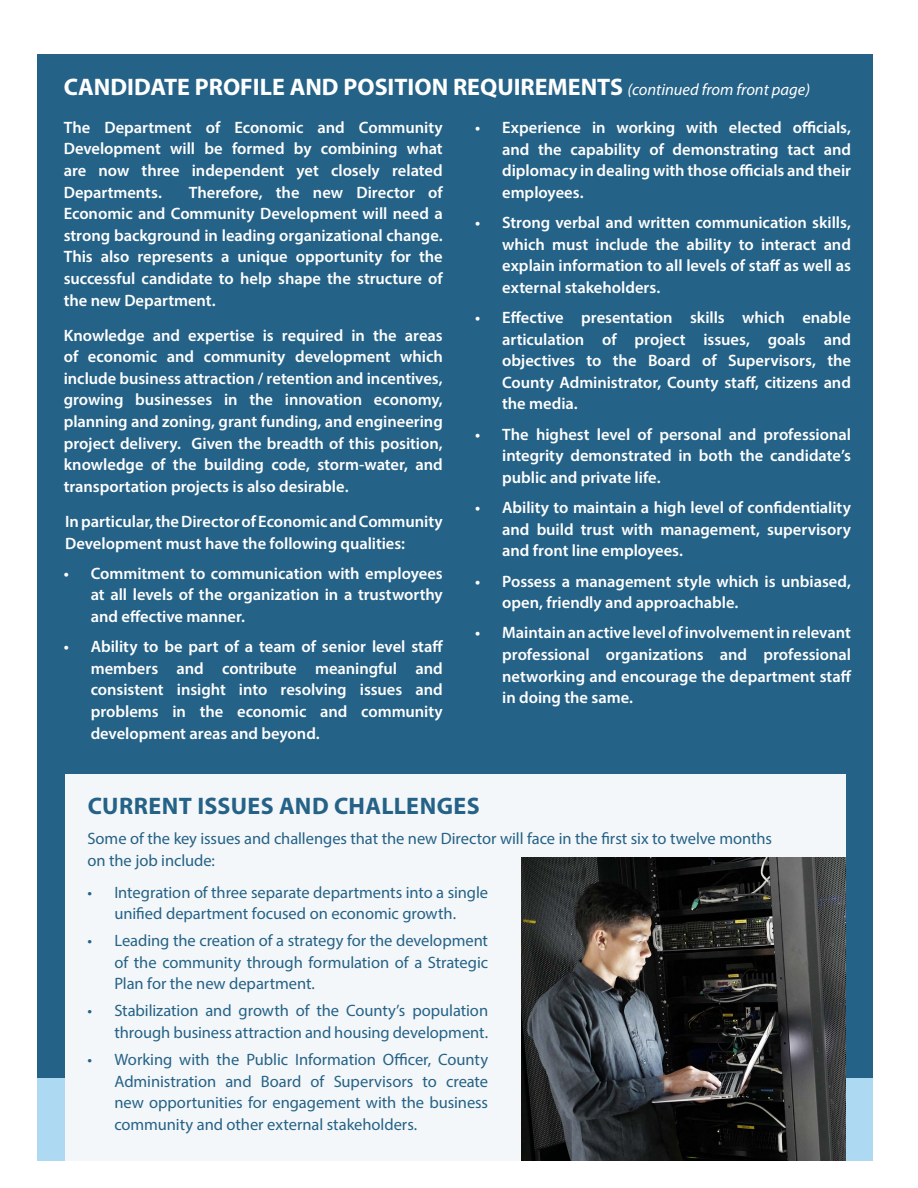
<style>
.page{position:relative;width:918px;height:1188px;background:#fff}
.page>*{position:absolute;margin:0;border:0;box-sizing:border-box;transform-origin:0 0}
.t1{font:700 24px "Myriad Pro";color:#fff}
.t2{font:700 24px "Myriad Pro";letter-spacing:.015em;color:#256287}
.t3{font:600 16.5px/21.6px "Myriad Pro";color:#fff;text-align:justify}
.t4{font:16.5px/21.6px "Myriad Pro";letter-spacing:-.005em;color:#256287;text-align:justify}
.s1{font-weight:400;font-style:italic;font-size:16.5px}
</style>
<div class="page">
<div style="left:38px;top:54px;width:835px;height:1080px;background:#256287"></div>
<div style="left:38px;top:1078px;width:835px;height:83px;background:#addaf2"></div>
<div style="left:65px;top:774px;width:780px;height:387px;background:#f4f7f9"></div>
<img style="left:521px;top:857px;width:324px;height:304px">
<h1 class="t1" style="left:64px;top:71px;width:748px">CANDIDATE PROFILE AND POSITION REQUIREMENTS <span class="s1">(continued from front page)</span></h1>
<p class="t3" style="left:64px;top:116px;width:381px">The Department of Economic and Community Development will be formed by combining what are now three independent yet closely related Departments.</p>
<p class="t3" style="left:502px;top:116px;width:350px;text-indent:-27px">• Experience in working with elected officials, and the capability of demonstrating tact and diplomacy in dealing with those officials and their employees.</p>
<p class="t3" style="left:502px;top:211px;width:350px;text-indent:-27px">• Strong verbal and written communication skills, which must include the ability to interact and explain information to all levels of staff as well as external stakeholders.</p>
<p class="t3" style="left:502px;top:306px;width:350px;text-indent:-27px">• Effective presentation skills which enable articulation of project issues, goals and objectives to the Board of Supervisors, the County Administrator, County staff, citizens and the media.</p>
<p class="t3" style="left:502px;top:423px;width:350px;text-indent:-27px">• The highest level of personal and professional integrity demonstrated in both the candidate’s public and private life.</p>
<p class="t3" style="left:502px;top:496px;width:350px;text-indent:-27px">• Ability to maintain a high level of confidentiality and build trust with management, supervisory and front line employees.</p>
<p class="t3" style="left:502px;top:570px;width:350px;text-indent:-27px">• Possess a management style which is unbiased, open, friendly and approachable.</p>
<p class="t3" style="left:502px;top:622px;width:351px;text-indent:-27px">• Maintain an active level of involvement in relevant professional organizations and professional networking and encourage the department staff in doing the same.</p>
<p class="t3" style="left:64px;top:181px;width:381px;text-indent:125px">Therefore, the new Director of Economic and Community Development will need a strong background in leading organizational change.<br>This also represents a unique opportunity for the successful candidate to help shape the structure of the new Department.</p>
<p class="t3" style="left:64px;top:324px;width:381px">Knowledge and expertise is required in the areas of economic and community development which include business attraction / retention and incentives, growing businesses in the innovation economy, planning and zoning, grant funding, and engineering project delivery. Given the breadth of this position, knowledge of the building code, storm-water, and transportation projects is also desirable.</p>
<p class="t3" style="left:65px;top:510px;width:379px">In particular, the Director of Economic and Community<br>Development must have the following qualities:</p>
<p class="t3" style="left:91px;top:562px;width:354px;text-indent:-27px">• Commitment to communication with employees at all levels of the organization in a trustworthy and effective manner.</p>
<p class="t3" style="left:91px;top:635px;width:354px;text-indent:-27px">• Ability to be part of a team of senior level staff members and contribute meaningful and consistent insight into resolving issues and problems in the economic and community development areas and beyond.</p>
<h1 class="t2" style="left:88px;top:790px;width:394px">CURRENT ISSUES AND CHALLENGES</h1>
<p class="t4" style="left:87px;top:828px;width:686px">Some of the key issues and challenges that the new Director will face in the first six to twelve months on the job include:</p>
<p class="t4" style="left:87px;top:881px;width:402px;text-align:center">• Integration of three separate departments into a single unified department focused on economic growth.</p>
<p class="t4" style="left:114px;top:930px;width:375px;text-indent:-27px">• Leading the creation of a strategy for the development of the community through formulation of a Strategic Plan for the new department.</p>
<p class="t4" style="left:87px;top:1000px;width:402px;text-align:right">• Stabilization and growth of the County’s population through business attraction and housing development.</p>
<p class="t4" style="left:114px;top:1048px;width:375px;text-indent:-27px">• Working with the Public Information Officer, County Administration and Board of Supervisors to create new opportunities for engagement with the business community and other external stakeholders.</p>
</div>
